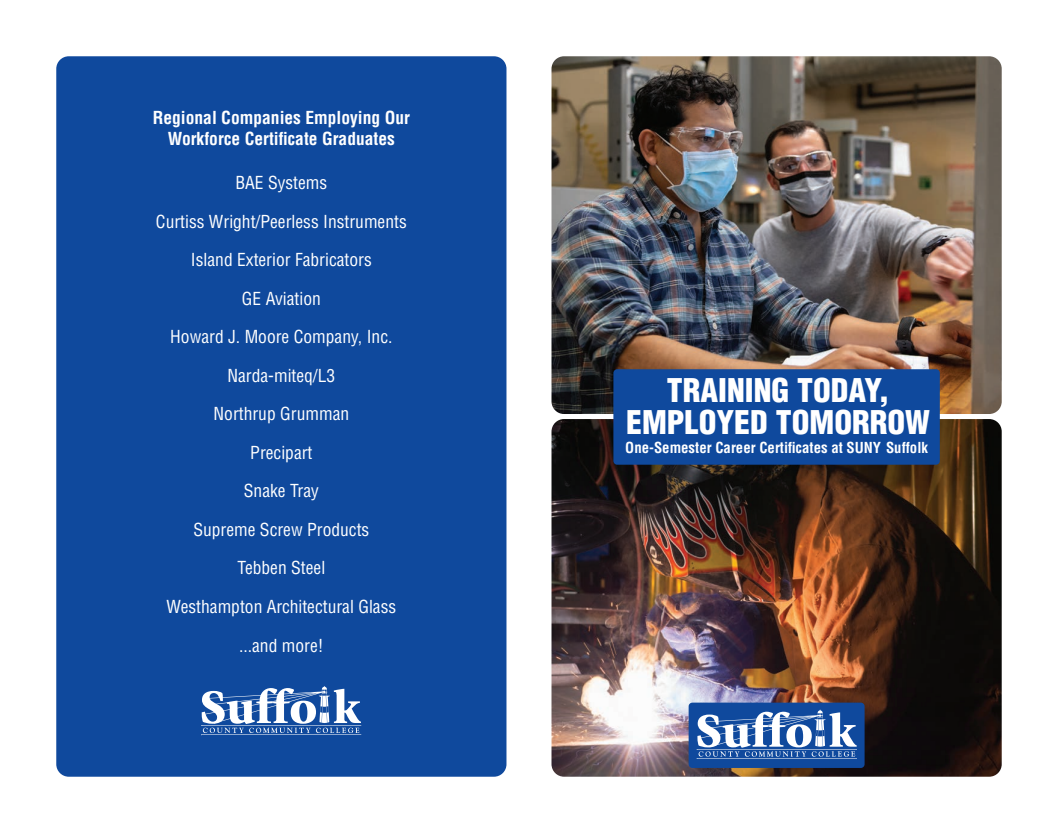
<style>
.page{position:relative;width:1058px;height:833px;background:#fff}
.page>*{position:absolute;margin:0;border:0;box-sizing:border-box;transform-origin:0 0}
.t1{font:900 condensed 31.88px/31.5px "Helvetica LT Std";color:#fff;text-align:center}
.t2{font:condensed 17.5px "Helvetica LT Std";color:#fff}
.t3{font:700 condensed 17.5px "Helvetica LT Std";color:#fff}
.t4{font:700 condensed 14.75px "Helvetica LT Std";color:#fff}
</style>
<div class="page">
<div style="left:56px;top:56px;width:450px;height:720px;background:#0f499d;border-radius:12px"></div>
<img style="left:551px;top:56px;width:450px;height:358px;border-radius:12px">
<img style="left:551px;top:419px;width:450px;height:357px;border-radius:12px">
<div style="left:688px;top:702px;width:176px;height:66px;background:#0f499d;border-radius:4px"></div>
<svg style="left:697px;top:709px;width:160px;height:50px"></svg>
<svg style="left:201px;top:686px;width:160px;height:49px"></svg>
<div style="left:613px;top:369px;width:326px;height:95px;background:#0f499d;border-radius:4px"></div>
<div style="left:522px;top:812px;width:13px;height:13px;border:1px solid #fff;border-radius:50%"></div>
<svg style="left:526px;top:812px;width:6px;height:13px"></svg>
<div style="left:7px;top:410px;width:13px;height:13px;border:1px solid #fff;border-radius:50%"></div>
<div style="left:1037px;top:410px;width:13px;height:13px;border:1px solid #fff;border-radius:50%"></div>
<p class="t3" style="left:153px;top:111px;width:259px">Regional Companies Employing Our</p>
<p class="t3" style="left:168px;top:132px;width:229px">Workforce Certificate Graduates</p>
<p class="t2" style="left:235px;top:176px;width:93px">BAE Systems</p>
<p class="t2" style="left:156px;top:215px;width:252px">Curtiss Wright/Peerless Instruments</p>
<p class="t2" style="left:191px;top:253px;width:182px">Island Exterior Fabricators</p>
<p class="t2" style="left:242px;top:292px;width:80px">GE Aviation</p>
<p class="t2" style="left:170px;top:330px;width:224px">Howard J. Moore Company, Inc.</p>
<p class="t2" style="left:227px;top:369px;width:109px">Narda-miteq/L3</p>
<p class="t2" style="left:213px;top:407px;width:137px">Northrup Grumman</p>
<p class="t2" style="left:250px;top:446px;width:64px">Precipart</p>
<p class="t2" style="left:244px;top:484px;width:76px">Snake Tray</p>
<p class="t2" style="left:193px;top:523px;width:177px">Supreme Screw Products</p>
<p class="t2" style="left:237px;top:561px;width:89px">Tebben Steel</p>
<p class="t2" style="left:166px;top:600px;width:231px">Westhampton Architectural Glass</p>
<p class="t2" style="left:239px;top:638px;width:86px">...and more!</p>
<p class="t1" style="left:626px;top:377px;width:305px">TRAINING TODAY,<br>EMPLOYED TOMORROW</p>
<p class="t4" style="left:625px;top:442px;width:304px">One-Semester Career Certificates at SUNY Suffolk</p>
</div>
